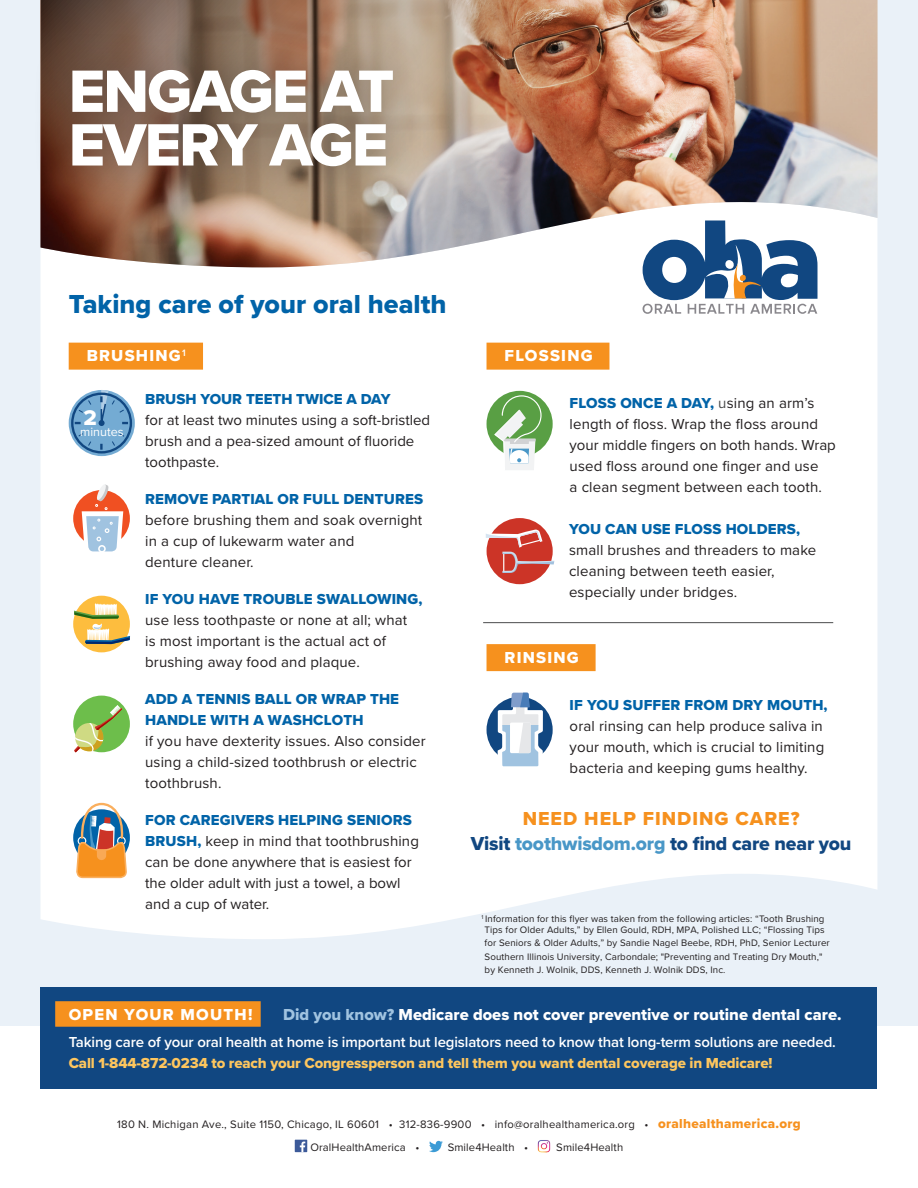
<style>
.page{position:relative;width:918px;height:1188px;background:#fff}
.page>*{position:absolute;margin:0;border:0;box-sizing:border-box;transform-origin:0 0}
.t1{font:61.8px/53.7px "Proxima Nova Extrabld";letter-spacing:-.03em;color:#fff}
.t2{font:27px "Proxima Nova Extrabld";color:#0163a8}
.t3{font:22.05px "Proxima Nova Extrabld";color:#fff}
.t4{font:19.5px/25.5px "Proxima Nova Extrabld";letter-spacing:-.01em;color:#114781;text-align:center}
.t5{font:16.5px "Proxima Nova Extrabld";color:#fff}
.t6{font:16.5px "Proxima Nova Extrabld";letter-spacing:.075em;color:#fff}
.t7{font:15px/21px "Proxima Nova";letter-spacing:.01em;color:#231f20}
.t8{font:15px/20.9px "Proxima Nova Extrabld";letter-spacing:.01em;color:#0163a8}
.t9{font:600 15px "Proxima Nova";letter-spacing:-.01em;color:#fff}
.t10{font:15px "Proxima Nova Extrabld";letter-spacing:-.01em;color:#fec65e}
.t11{font:12.6px "Proxima Nova";color:#fff}
.t12{font:11.25px/22.5px "Proxima Nova";letter-spacing:.02em;color:#231f20}
.t13{font:9.75px/13.2px "Proxima Nova";letter-spacing:.01em;color:#231f20;text-align:center}
.s1{font-family:"Proxima Nova Extrabld";color:#0163a8}
.s2{font-family:"Proxima Nova";color:#4b4c4d}
.s3{font-family:"Proxima Nova";color:#231f20}
.s4{color:#f6911e}
.s5{color:#4997c7}
.s6{color:#a0c3e0}
.s7{font-family:"Proxima Nova Extrabld";font-size:13.5px;color:#f6911e}
</style>
<div class="page">
<div style="left:0;top:0;width:918px;height:1026px;background:#eaf1f8"></div>
<div style="left:40px;top:987px;width:838px;height:102px;background:#114781"></div>
<div style="left:40px;top:206px;width:837px;height:733px;background:#fff"></div>
<img style="left:41px;top:0;width:837px;height:267px">
<div style="left:31px;top:30px;width:400px;height:176px;background:#231f20;opacity:.5"></div>
<div style="left:69px;top:343px;width:134px;height:27px;background:#f6911e"></div>
<svg style="left:643px;top:221px;width:175px;height:93px"></svg>
<div style="left:487px;top:343px;width:122px;height:27px;background:#f6911e"></div>
<div style="left:55px;top:1001px;width:206px;height:26px;background:#f6911e"></div>
<div style="left:73px;top:696px;width:57px;height:56px;background:#6dbe4b;border-radius:50%"></div>
<svg style="left:74px;top:705px;width:48px;height:48px"></svg>
<div style="left:73px;top:596px;width:57px;height:56px;background:#fdbd3e;border-radius:50%"></div>
<svg style="left:74px;top:603px;width:56px;height:41px"></svg>
<div style="left:487px;top:391px;width:66px;height:66px;background:#599f44;border-radius:50%"></div>
<svg style="left:493px;top:395px;width:49px;height:76px"></svg>
<div style="left:487px;top:518px;width:66px;height:66px;background:#cc3427;border-radius:50%"></div>
<svg style="left:486px;top:530px;width:68px;height:43px"></svg>
<svg style="left:73px;top:809px;width:57px;height:57px"></svg>
<svg style="left:75px;top:802px;width:52px;height:77px"></svg>
<div style="left:73px;top:490px;width:57px;height:57px;background:#f05022;border-radius:50%"></div>
<svg style="left:82px;top:484px;width:41px;height:69px"></svg>
<svg style="left:69px;top:390px;width:66px;height:66px"></svg>
<div style="left:71px;top:393px;width:61px;height:61px;border:2px solid #114781;border-radius:50%"></div>
<svg style="left:78px;top:433px;width:14px;height:14px"></svg>
<svg style="left:78px;top:399px;width:14px;height:14px"></svg>
<svg style="left:75px;top:422px;width:6px;height:2px"></svg>
<svg style="left:99px;top:390px;width:29px;height:60px"></svg>
<svg style="left:295px;top:1140px;width:12px;height:12px"></svg>
<svg style="left:300px;top:1142px;width:5px;height:10px"></svg>
<svg style="left:429px;top:1141px;width:14px;height:11px"></svg>
<svg style="left:538px;top:1140px;width:12px;height:12px"></svg>
<div style="left:487px;top:644px;width:109px;height:27px;background:#f6911e"></div>
<hr style="left:483px;top:622px;width:350px;height:1px;background:#4b4c4d">
<div style="left:487px;top:697px;width:66px;height:66px;background:#114781;border-radius:50%"></div>
<svg style="left:498px;top:693px;width:45px;height:79px"></svg>
<h1 class="t1" style="left:69px;top:64px;width:327px">ENGAGE AT<br>EVERY AGE</h1>
<h2 class="t2" style="left:69px;top:284px;width:379px">Taking care of your oral health</h2>
<p class="t6" style="left:87px;top:344px;width:101px">BRUSHING<sup>1</sup></p>
<h3 class="t3" style="left:83px;top:401px;width:15px">2</h3>
<p class="t11" style="left:80px;top:422px;width:45px">minutes</p>
<p class="t8" style="left:145px;top:388px;width:247px">BRUSH YOUR TEETH TWICE A DAY</p>
<p class="t7" style="left:145px;top:409px;width:287px">for at least two minutes using a soft-bristled brush and a pea-sized amount of fluoride toothpaste.</p>
<p class="t8" style="left:145px;top:488px;width:280px">REMOVE PARTIAL OR FULL DENTURES</p>
<p class="t7" style="left:145px;top:509px;width:279px">before brushing them and soak overnight in a cup of lukewarm water and<br>denture cleaner.</p>
<p class="t8" style="left:145px;top:588px;width:279px">IF YOU HAVE TROUBLE SWALLOWING,</p>
<p class="t7" style="left:145px;top:609px;width:264px">use less toothpaste or none at all; what is most important is the actual act of brushing away food and plaque.</p>
<p class="t8" style="left:145px;top:688px;width:255px">ADD A TENNIS BALL OR WRAP THE<br>HANDLE WITH A WASHCLOTH</p>
<p class="t7" style="left:145px;top:730px;width:282px">if you have dexterity issues. Also consider using a child-sized toothbrush or electric toothbrush.</p>
<p class="t8" style="left:145px;top:809px;width:268px">FOR CAREGIVERS HELPING SENIORS</p>
<p class="t7" style="left:145px;top:829px;width:275px"><span class="s1">BRUSH,</span> keep in mind that toothbrushing can be done anywhere that is easiest for the older adult with just a towel, a bowl and a cup of water.</p>
<p class="t6" style="left:505px;top:344px;width:90px">FLOSSING</p>
<p class="t8" style="left:570px;top:393px;width:246px">FLOSS ONCE A DAY, <span class="s2">u</span><span class="s3">sing an arm’s</span></p>
<p class="t7" style="left:570px;top:413px;width:268px">length of floss. Wrap the floss around your middle fingers on both hands. Wrap used floss around one finger and use<br>a clean segment between each tooth.</p>
<p class="t8" style="left:569px;top:519px;width:233px">YOU CAN USE FLOSS HOLDERS,</p>
<p class="t7" style="left:569px;top:539px;width:249px">small brushes and threaders to make cleaning between teeth easier, especially under bridges.</p>
<p class="t6" style="left:505px;top:645px;width:76px">RINSING</p>
<p class="t8" style="left:570px;top:694px;width:260px">IF YOU SUFFER FROM DRY MOUTH,</p>
<p class="t7" style="left:570px;top:715px;width:256px;text-align:justify">oral rinsing can help produce saliva in your mouth, which is crucial to limiting bacteria and keeping gums healthy.</p>
<h3 class="t4" style="left:471px;top:805px;width:382px"><span class="s4">NEED HELP FINDING CARE?<br></span>Visit <span class="s5">toothwisdom.org</span> to find care near you</h3>
<p class="t13" style="left:482px;top:913px;width:344px;line-height:10.9px"><sup>1</sup> Information for this flyer was taken from the following articles: “Tooth Brushing<br>Tips for Older Adults,” by Ellen Gould, RDH, MPA, Polished LLC; “Flossing Tips</p>
<p class="t13" style="left:485px;top:936px;width:347px;text-align:left">for Seniors &amp; Older Adults,” by Sandie Nagel Beebe, RDH, PhD, Senior Lecturer<br>Southern Illinois University, Carbondale; "Preventing and Treating Dry Mouth," by Kenneth J. Wolnik, DDS, Kenneth J. Wolnik DDS, Inc.</p>
<p class="t6" style="left:69px;top:1002px;width:185px">OPEN YOUR MOUTH!</p>
<p class="t5" style="left:283px;top:1002px;width:560px"><span class="s6">Did you know?</span> Medicare does not cover preventive or routine dental care.</p>
<p class="t9" style="left:69px;top:1031px;width:769px">Taking care of your oral health at home is important but legislators need to know that long-term solutions are needed.</p>
<p class="t10" style="left:69px;top:1052px;width:705px">Call 1-844-872-0234 to reach your Congressperson and tell them you want dental coverage in Medicare!</p>
<p class="t12" style="left:310px;top:1113px;width:492px;text-indent:-193px">180 N. Michigan Ave., Suite 1150, Chicago, IL 60601 • 312-836-9900 • info@oralhealthamerica.org • <span class="s7">oralhealthamerica.org<br></span>OralHealthAmerica •</p>
<p class="t12" style="left:448px;top:1135px;width:82px">Smile4Health •</p>
<p class="t12" style="left:556px;top:1135px;width:68px">Smile4Health</p>
</div>
